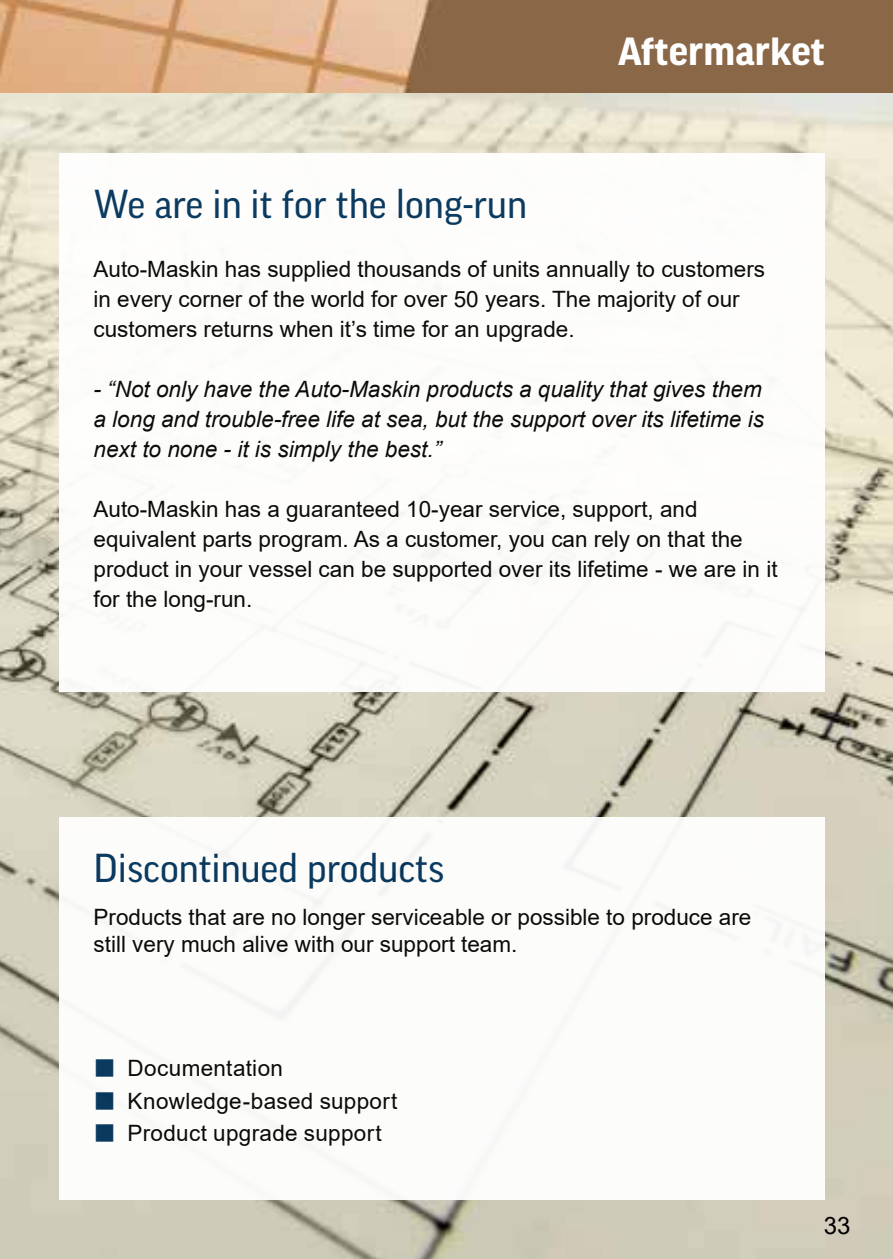
<style>
.page{position:relative;width:893px;height:1259px;background:#fff}
.page>*{position:absolute;margin:0;border:0;box-sizing:border-box;transform-origin:0 0}
.t1{font:700 42px "Good Headline Pro";color:#fff}
.t2{font:39px "Good OT";color:#00325b}
.t3{font:24px "Arial";color:#000}
.t4{font:22.5px/30px "Arial";color:#000}
.t5{font:italic 22.5px/30px "Arial";color:#000;text-align:justify}
</style>
<div class="page">
<img style="left:0;top:0;width:893px;height:1259px">
<div style="left:60px;top:153px;width:765px;height:538px;background:#fff"></div>
<div style="left:60px;top:816px;width:765px;height:383px;background:#fff"></div>
<h1 class="t1" style="left:618px;top:37px;width:208px">Aftermarket</h1>
<h2 class="t2" style="left:94px;top:186px;width:435px">We are in it for the long-run</h2>
<p class="t4" style="left:94px;top:256px;width:673px">Auto-Maskin has supplied thousands of units annually to customers in every corner of the world for over 50 years. The majority of our customers returns when it’s time for an upgrade.</p>
<p class="t5" style="left:94px;top:376px;width:672px">- “Not only have the Auto-Maskin products a quality that gives them a long and trouble-free life at sea, but the support over its lifetime is next to none - it is simply the best.”</p>
<p class="t4" style="left:94px;top:496px;width:686px">Auto-Maskin has a guaranteed 10-year service, support, and equivalent parts program. As a customer, you can rely on that the product in your vessel can be supported over its lifetime - we are in it for the long-run.</p>
<h2 class="t2" style="left:94px;top:850px;width:352px">Discontinued products</h2>
<p class="t4" style="left:94px;top:906px;width:659px;line-height:27px">Products that are no longer serviceable or possible to produce are still very much alive with our support team.</p>
<p class="t4" style="left:128px;top:1054px;width:271px;line-height:32.4px">Documentation<br>Knowledge-based support<br>Product upgrade support</p>
<p class="t3" style="left:824px;top:1216px;width:28px">33</p>
</div>
